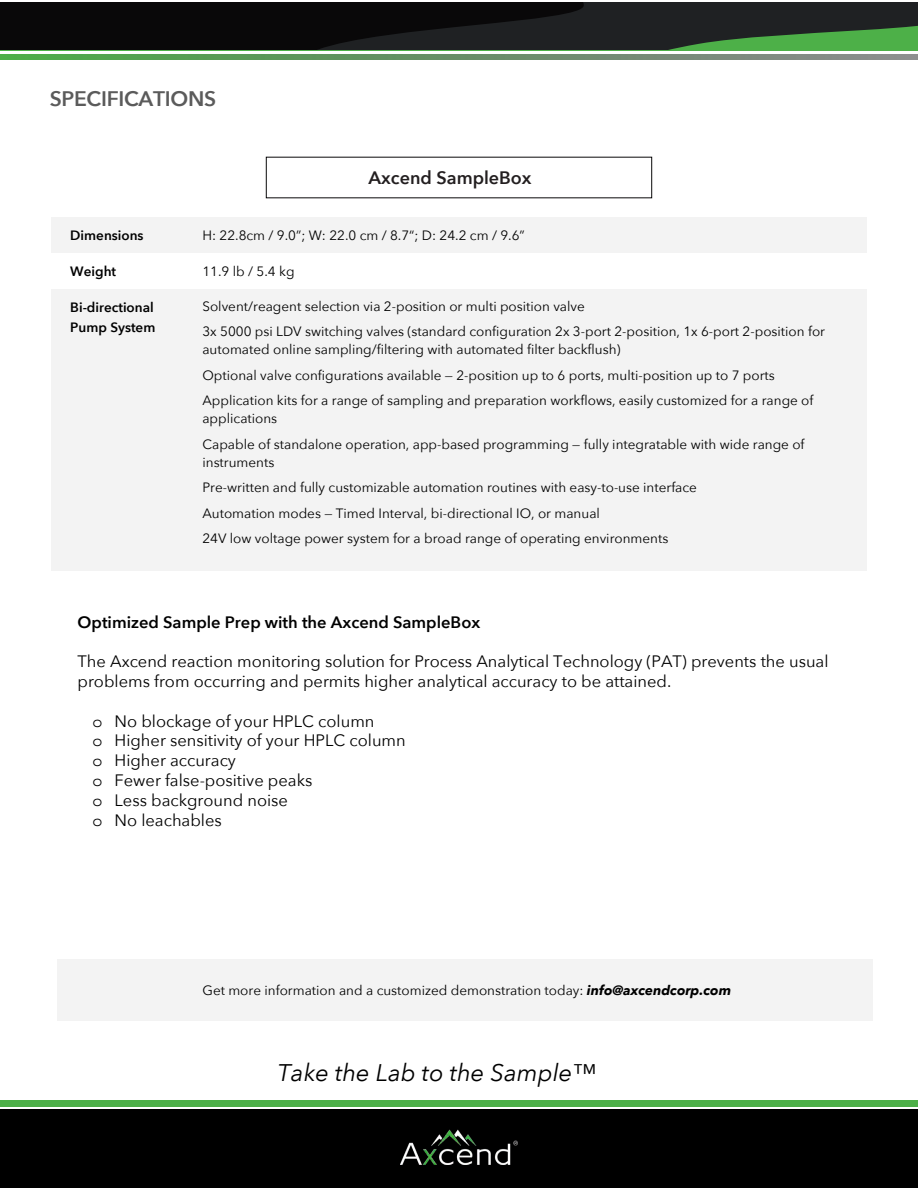
<style>
.page{position:relative;width:918px;height:1188px;background:#fff}
.page>*{position:absolute;margin:0;border:0;box-sizing:border-box;transform-origin:0 0}
.t1{font:italic 24px "Avenir Next";color:#000}
.t2{font:600 21px "Avenir Next";letter-spacing:-.01em;color:#5b5b5b}
.t3{font:600 18px "Avenir Next";color:#231f20}
.t4{font:16.5px/19.8px "Avenir Next";color:#000}
.t5{font:600 16.5px "Avenir Next";color:#000}
.t6{font:13.5px/25.5px "Avenir Next";color:#000}
.t7{font:600 13.5px/19.5px "Avenir Next";color:#000}
.s1{font-family:"Courier Std"}
.s2{font-weight:700;font-style:italic}
.s3{font-style:normal}
</style>
<div class="page">
<div style="left:0;top:1100px;width:918px;height:7px;background:#4db048"></div>
<div style="left:0;top:1109px;width:918px;height:79px;background:#000"></div>
<svg style="left:0;top:49px;width:918px;height:2px;background:#387735"></svg>
<svg style="left:0;top:2px;width:918px;height:47px;background:#171f18"></svg>
<img style="left:400px;top:1129px;width:118px;height:35px">
<svg style="left:0;top:55px;width:918px;height:4px;background:#699368"></svg>
<div style="left:51px;top:217px;width:816px;height:36px;background:#f3f3f3"></div>
<div style="left:51px;top:289px;width:816px;height:281px;background:#f3f3f3"></div>
<div style="left:58px;top:959px;width:815px;height:62px;background:#f3f3f3"></div>
<h2 class="t2" style="left:50px;top:81px;width:168px">SPECIFICATIONS</h2>
<h3 class="t3" style="left:369px;top:163px;width:164px">Axcend SampleBox</h3>
<p class="t7" style="left:70px;top:225px;width:75px">Dimensions</p>
<p class="t7" style="left:70px;top:261px;width:47px">Weight</p>
<p class="t7" style="left:70px;top:297px;width:87px">Bi-directional<br>Pump System</p>
<p class="t6" style="left:202px;top:222px;width:324px">H: 22.8cm / 9.0”; W: 22.0 cm / 8.7“; D: 24.2 cm / 9.6”</p>
<p class="t6" style="left:202px;top:258px;width:94px">11.9 lb / 5.4 kg</p>
<p class="t6" style="left:202px;top:293px;width:624px">Solvent/reagent selection via 2-position or multi position valve<br>3x 5000 psi LDV switching valves (standard configuration 2x 3-port 2-position, 1x 6-port 2-position for</p>
<p class="t6" style="left:202px;top:336px;width:613px">automated online sampling/filtering with automated filter backflush)<br>Optional valve configurations available — 2-position up to 6 ports, multi-position up to 7 ports<br>Application kits for a range of sampling and preparation workflows, easily customized for a range of</p>
<p class="t6" style="left:202px;top:405px;width:604px">applications<br>Capable of standalone operation, app-based programming — fully integratable with wide range of</p>
<p class="t6" style="left:202px;top:449px;width:496px">instruments<br>Pre-written and fully customizable automation routines with easy-to-use interface Automation modes — Timed Interval, bi-directional IO, or manual<br>24V low voltage power system for a broad range of operating environments</p>
<p class="t5" style="left:78px;top:608px;width:404px">Optimized Sample Prep with the Axcend SampleBox</p>
<p class="t4" style="left:78px;top:651px;width:752px">The Axcend reaction monitoring solution for Process Analytical Technology (PAT) prevents the usual problems from occurring and permits higher analytical accuracy to be attained.</p>
<p class="t4" style="left:93px;top:710px;width:315px"><span class="s1">o</span> No blockage of your HPLC column<br><span class="s1">o</span> Higher sensitivity of your HPLC column <span class="s1">o</span> Higher accuracy<br><span class="s1">o</span> Fewer false-positive peaks<br><span class="s1">o</span> Less background noise<br><span class="s1">o</span> No leachables</p>
<p class="t6" style="left:203px;top:977px;width:530px">Get more information and a customized demonstration today: <span class="s2">info@axcendcorp.com</span></p>
<h1 class="t1" style="left:278px;top:1052px;width:320px">Take the Lab to the Sample<span class="s3">™</span></h1>
</div>
